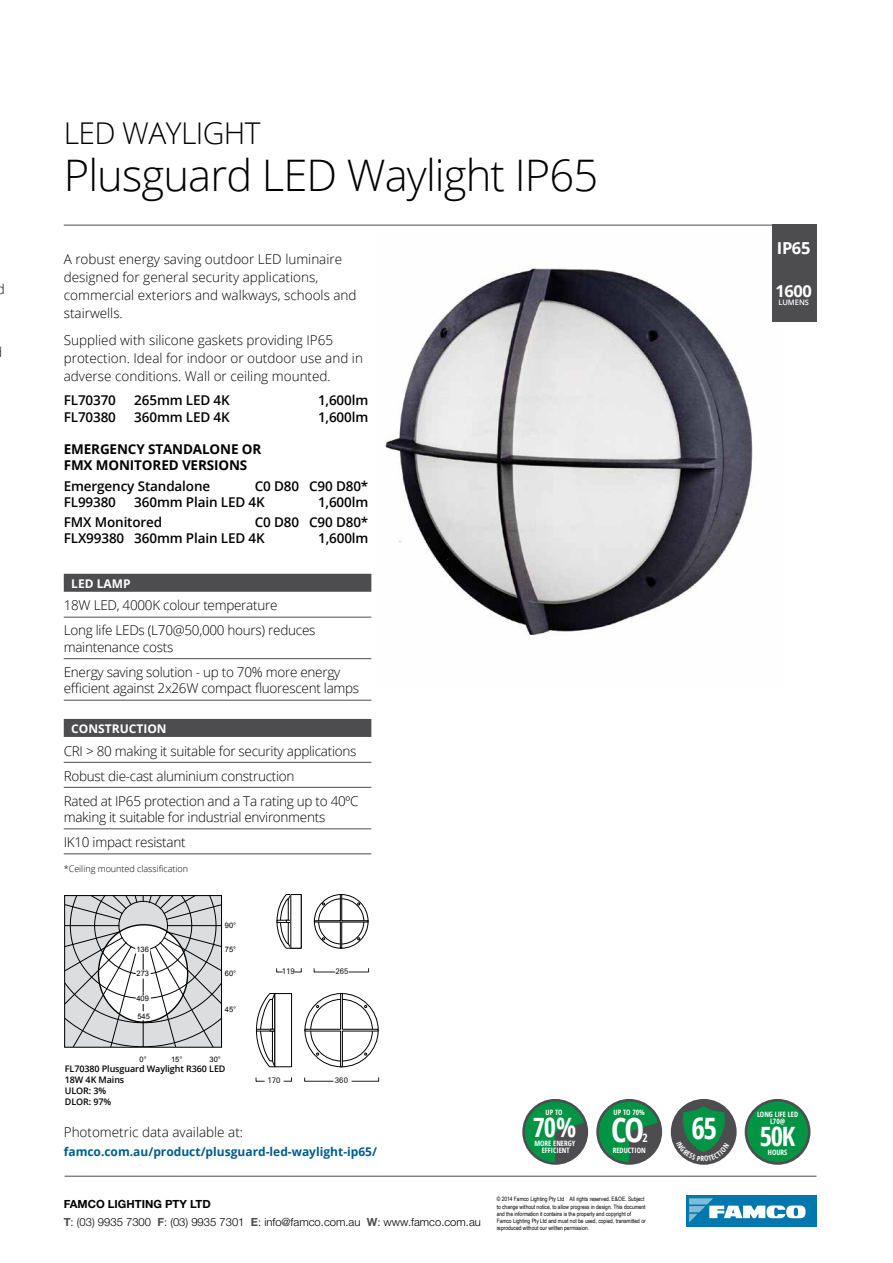
<style>
.page{position:relative;width:893px;height:1263px;background:#fff}
.page>*{position:absolute;margin:0;border:0;box-sizing:border-box;transform-origin:0 0}
.t1{font:300 43.5px "Open Sans";letter-spacing:-.02em;color:#000}
.t2{font:700 condensed 33.15px "Open Sans";color:#fff}
.t3{font:300 30px "Open Sans";letter-spacing:-.02em;color:#000}
.t4{font:700 condensed 29.55px "Open Sans";color:#fff}
.t5{font:700 condensed 26.7px "Open Sans";color:#fff}
.t6{font:700 16.5px "Open Sans";letter-spacing:-.025em;color:#fff}
.t7{font:300 13.5px/25px "Open Sans";letter-spacing:-.02em;color:#000}
.t8{font:300 13.5px/18px "Open Sans";color:#000}
.t9{font:600 13.5px/16.2px "Open Sans";letter-spacing:-.01em;color:#000}
.t10{font:700 13.5px/16.2px "Open Sans";letter-spacing:-.01em;color:#000}
.t11{font:700 12px "Open Sans";color:#005c8c}
.t12{font:700 12px "Open Sans";color:#fff}
.t13{font:700 condensed 11.55px "Open Sans";color:#fff}
.t14{font:300 11.25px/17.7px "Helvetica Neue LT";color:#000}
.t15{font:600 9px/10.8px "Open Sans";letter-spacing:-.01em;color:#000}
.t16{font:300 9px "Open Sans";color:#000}
.t17{font:7.8px "Zurich BT";color:#231f20}
.t18{font:7.5px "Arial";color:#000}
.t19{font:600 7.5px "Open Sans";color:#fff}
.t20{font:700 condensed 7.35px/7.8px "Open Sans";color:#fff;text-align:center}
.t21{font:6px/7.2px "Arial Narrow";color:#000}
.s1{font-weight:700}
.s2{font-weight:700;color:#4d4d4f}
</style>
<div class="page">
<img style="left:385px;top:267px;width:368px;height:368px">
<hr style="left:64px;top:225px;width:752px;height:1px;background:#4d4d4f">
<div style="left:686px;top:1195px;width:130px;height:31px;background:#0078ae"></div>
<svg style="left:689px;top:1198px;width:117px;height:24px"></svg>
<hr style="left:65px;top:1176px;width:751px;height:1px;background:#4d4d4f">
<svg style="left:745px;top:1099px;width:65px;height:66px"></svg>
<div style="left:747px;top:1101px;width:61px;height:61px;background:#009444;border-radius:50%"></div>
<div style="left:671px;top:1099px;width:66px;height:66px;background:#4d4d4f;border-radius:50%"></div>
<svg style="left:522px;top:1099px;width:66px;height:66px"></svg>
<svg style="left:525px;top:1101px;width:59px;height:61px;background:#36895d"></svg>
<svg style="left:596px;top:1099px;width:66px;height:66px"></svg>
<svg style="left:599px;top:1101px;width:59px;height:61px;background:#36895d"></svg>
<div style="left:64px;top:574px;width:307px;height:18px;background:#4d4d4f"></div>
<hr style="left:64px;top:617px;width:307px;height:1px;background:#4d4d4f">
<hr style="left:64px;top:658px;width:307px;height:1px;background:#4d4d4f">
<hr style="left:64px;top:700px;width:307px;height:1px;background:#4d4d4f">
<div style="left:64px;top:719px;width:307px;height:18px;background:#4d4d4f"></div>
<hr style="left:64px;top:762px;width:307px;height:1px;background:#4d4d4f">
<hr style="left:64px;top:787px;width:307px;height:1px;background:#4d4d4f">
<hr style="left:64px;top:828px;width:307px;height:1px;background:#4d4d4f">
<hr style="left:64px;top:853px;width:307px;height:1px;background:#4d4d4f">
<div style="left:772px;top:225px;width:44px;height:97px;background:#4d4d4f"></div>
<svg style="left:66px;top:897px;width:154px;height:149px"></svg>
<div style="left:64px;top:895px;width:158px;height:153px;border:1px solid #000"></div>
<div style="left:137px;top:996px;width:12px;height:7px;background:#fff"></div>
<div style="left:137px;top:971px;width:12px;height:6px;background:#fff"></div>
<div style="left:137px;top:946px;width:12px;height:6px;background:#fff"></div>
<div style="left:137px;top:1012px;width:13px;height:7px;background:#fff"></div>
<svg style="left:256px;top:993px;width:19px;height:74px"></svg>
<div style="left:275px;top:993px;width:17px;height:74px;border:1px solid #000"></div>
<svg style="left:304px;top:993px;width:75px;height:74px"></svg>
<svg style="left:304px;top:1077px;width:29px;height:5px"></svg>
<svg style="left:352px;top:1077px;width:27px;height:5px"></svg>
<svg style="left:256px;top:1077px;width:9px;height:5px"></svg>
<svg style="left:284px;top:1077px;width:8px;height:5px"></svg>
<svg style="left:314px;top:894px;width:55px;height:55px"></svg>
<svg style="left:276px;top:894px;width:16px;height:55px"></svg>
<svg style="left:314px;top:968px;width:21px;height:5px"></svg>
<svg style="left:349px;top:968px;width:20px;height:5px"></svg>
<svg style="left:276px;top:968px;width:7px;height:5px"></svg>
<svg style="left:294px;top:968px;width:8px;height:5px"></svg>
<svg style="left:676px;top:1106px;width:53px;height:55px"></svg>
<p class="t7" style="left:-4px;top:276px;width:10px">d</p>
<h3 class="t3" style="left:64px;top:113px;width:193px">LED Wayli ght</h3>
<h1 class="t1" style="left:64px;top:146px;width:536px">Plusguard LED Waylight IP65</h1>
<p class="t8" style="left:64px;top:250px;width:294px">A robust energy saving outdoor LED luminaire designed for general security applications, commercial exteriors and walkways, schools and stairwells.</p>
<p class="t8" style="left:64px;top:330px;width:301px">Supplied with silicone gaskets providing IP65 protection. Ideal for indoor or outdoor use and in adverse conditions. Wall or ceiling mounted.</p>
<p class="t9" style="left:64px;top:392px;width:54px">FL70370</p>
<p class="t9" style="left:134px;top:392px;width:97px">265mm LED 4K</p>
<p class="t9" style="left:318px;top:392px;width:52px">1,600lm</p>
<p class="t9" style="left:64px;top:408px;width:54px">FL70380</p>
<p class="t9" style="left:134px;top:408px;width:97px">360mm LED 4K</p>
<p class="t9" style="left:318px;top:408px;width:52px">1,600lm</p>
<p class="t10" style="left:64px;top:441px;width:189px">EMERGENCY STAN DALON E OR<br>FMX MONITOR</p>
<p class="t10" style="left:161px;top:457px;width:46px">ED VERSIONS</p>
<p class="t9" style="left:64px;top:477px;width:148px">Emergency Standalone</p>
<p class="t9" style="left:255px;top:477px;width:115px">C0 D80 C90 D80*</p>
<p class="t9" style="left:64px;top:493px;width:54px">FL99380</p>
<p class="t9" style="left:134px;top:493px;width:132px">360mm Plain LED 4K</p>
<p class="t9" style="left:318px;top:493px;width:52px">1,600lm</p>
<p class="t9" style="left:64px;top:514px;width:100px">FMX Monitored</p>
<p class="t9" style="left:64px;top:514px;width:306px;text-indent:191px">C0 D80 C90 D80*<br>FLX99380 360mm Plain LED 4K</p>
<p class="t9" style="left:318px;top:530px;width:52px">1,600lm</p>
<p class="t12" style="left:71px;top:575px;width:61px">LED LAMP</p>
<p class="t7" style="left:64px;top:593px;width:253px">18W LED, 4000K colour temperature<br>Long life LEDs (L70@50,000 hours) reduces</p>
<p class="t7" style="left:64px;top:634px;width:278px">maintenance costs<br>Energy saving solution - up to 70% more energy</p>
<p class="t7" style="left:64px;top:676px;width:297px">efficient against 2x26W compact fluorescent lamps</p>
<p class="t12" style="left:71px;top:720px;width:97px">Construction</p>
<p class="t7" style="left:64px;top:738px;width:296px">CRI &gt; 80 making it suitable for security applications<br>Robust die-cast aluminium construction<br>Rated at IP65 protection and a Ta rating up to 40ºC</p>
<p class="t7" style="left:64px;top:804px;width:263px">making it suitable for industrial environments<br>IK10 impact resistant</p>
<p class="t16" style="left:64px;top:863px;width:126px">*Ceiling mounted classification</p>
<p class="t18" style="left:136px;top:945px;width:14px">136</p>
<p class="t18" style="left:137px;top:968px;width:14px">273</p>
<p class="t18" style="left:136px;top:994px;width:14px">409</p>
<p class="t18" style="left:137px;top:1011px;width:14px">545</p>
<p class="t18" style="left:225px;top:921px;width:13px">90°</p>
<p class="t18" style="left:225px;top:944px;width:13px">75°</p>
<p class="t18" style="left:225px;top:969px;width:13px">60°</p>
<p class="t18" style="left:225px;top:1004px;width:13px">45°</p>
<p class="t18" style="left:140px;top:1054px;width:9px">0°</p>
<p class="t18" style="left:171px;top:1054px;width:13px">15°</p>
<p class="t18" style="left:210px;top:1054px;width:13px">30°</p>
<p class="t15" style="left:65px;top:1063px;width:162px">FL70380 Plusguard Waylight R360 LED<br>18W 4K Mains<br>ULOR: 3%<br>DLOR: 97%</p>
<p class="t17" style="left:282px;top:966px;width:15px">119</p>
<p class="t17" style="left:336px;top:966px;width:15px">265</p>
<p class="t17" style="left:267px;top:1076px;width:15px">170</p>
<p class="t17" style="left:335px;top:1075px;width:15px">360</p>
<p class="t8" style="left:64px;top:1123px;width:181px">Photometric data available at:</p>
<p class="t11" style="left:64px;top:1143px;width:315px">famco.com.au/product/plusguard-led-waylight-ip65/</p>
<p class="t14" style="left:64px;top:1195px;width:419px"><span class="s1">FAMCO LIGHTING PTY LTD<br></span><span class="s2">T</span>: (03) 9935 7300 <span class="s2">F</span>: (03) 9935 7301 <span class="s2">E</span>: info@famco.com.au <span class="s2">W</span>: www.famco.com.au</p>
<p class="t20" style="left:546px;top:1108px;width:18px">UP TO</p>
<h3 class="t5" style="left:533px;top:1108px;width:45px">70%</h3>
<p class="t20" style="left:534px;top:1139px;width:42px">MORE ENERGY<br>EFFICIENT</p>
<p class="t20" style="left:614px;top:1108px;width:33px">UP TO 70%</p>
<h2 class="t2" style="left:611px;top:1107px;width:34px">CO</h2>
<p class="t13" style="left:642px;top:1130px;width:7px">2</p>
<p class="t20" style="left:613px;top:1146px;width:34px">REDUCTION</p>
<p class="t21" style="left:497px;top:1195px;width:151px">© 2014 Famco Lighting Pty Ltd All rights reserved. E&amp;OE. Subject to change without notice, to allow progress in design. This document and the information it contains is the property and copyright of Famco Lighting Pty Ltd and must not be used, copied, transmitted or reproduced without our written permission.</p>
<p class="t6" style="left:777px;top:237px;width:35px">I P65</p>
<p class="t6" style="left:775px;top:279px;width:38px">1600</p>
<p class="t19" style="left:778px;top:297px;width:11px">Lume</p>
<p class="t19" style="left:799px;top:297px;width:11px">ns</p>
<h3 class="t4" style="left:691px;top:1107px;width:27px">65</h3>
<p class="t20" style="left:757px;top:1110px;width:43px;line-height:7.1px">LONG LIFE LED<br>L70@</p>
<h3 class="t5" style="left:760px;top:1117px;width:37px">50K</h3>
<p class="t20" style="left:768px;top:1148px;width:21px">HOURS</p>
</div>
